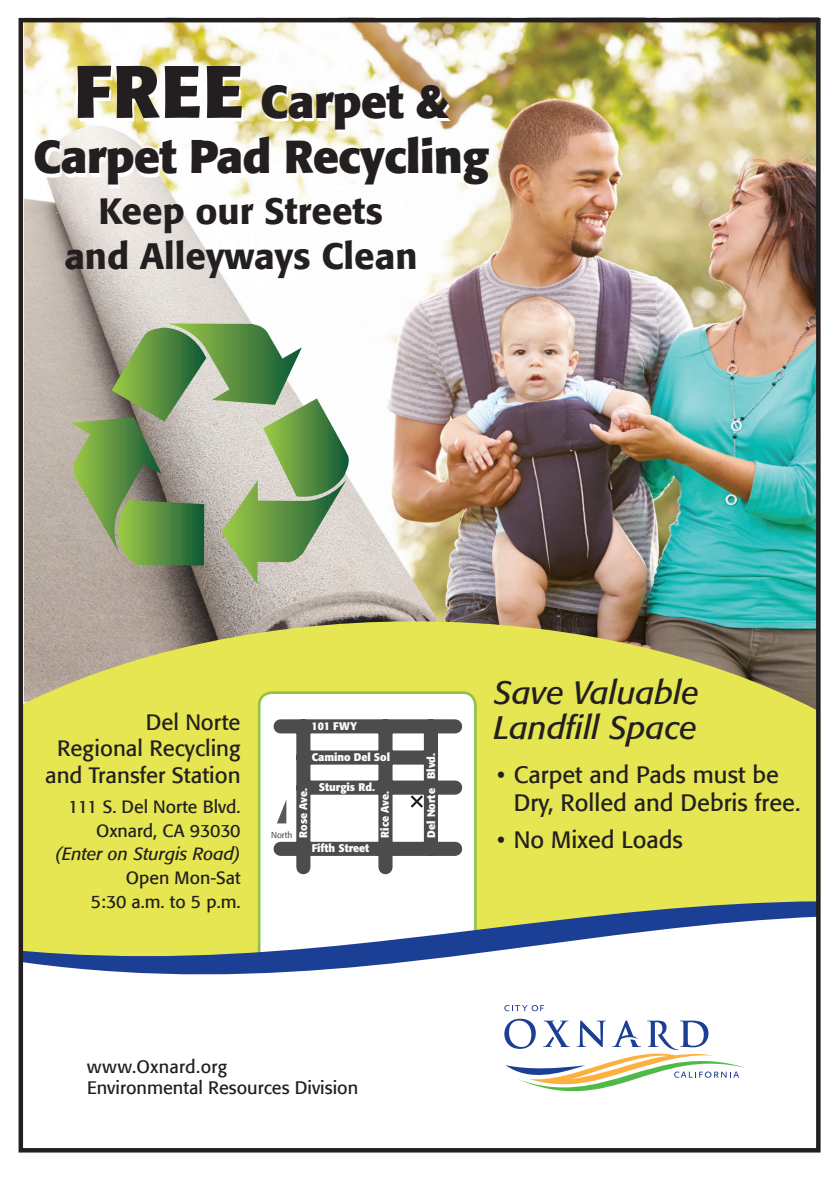
<style>
.page{position:relative;width:838px;height:1178px;background:#fff}
.page>*{position:absolute;margin:0;border:0;box-sizing:border-box;transform-origin:0 0}
.t1{font:700 45.9px/55.6px "Formata";letter-spacing:-.01em;color:#231f20;text-align:center}
.t2{font:500 36.68px/44.6px "Formata";color:#231f20;text-align:center}
.t3{font:italic 32.4px/35.6px "Formata";color:#231f20}
.t4{font:23.62px/28.3px "Formata";color:#231f20}
.t5{font:22.05px/26.6px "Formata";color:#231f20;text-align:right}
.t6{font:18px/20.2px "Formata";color:#231f20}
.t7{font:17.78px/23.6px "Formata";color:#231f20;text-align:right}
.t8{font:italic 17.78px "Formata";color:#231f20}
.t9{font:700 11.03px "Formata";color:#fff}
.t10{font:8.55px "Formata";color:#58595b}
.s1{font-size:73.35px}
</style>
<div class="page">
<img style="left:24px;top:23px;width:791px;height:598px">
<svg style="left:24px;top:621px;width:791px;height:257px;background:#d8d855"></svg>
<div style="left:259px;top:692px;width:216px;height:288px;background:#fff;border-radius:13px"></div>
<div style="left:281px;top:841px;width:174px;height:14px;background:#4b4c4d"></div>
<div style="left:281px;top:719px;width:174px;height:14px;background:#4b4c4d"></div>
<div style="left:303px;top:750px;width:128px;height:14px;background:#4b4c4d"></div>
<div style="left:303px;top:780px;width:152px;height:14px;background:#4b4c4d"></div>
<div style="left:424px;top:726px;width:14px;height:122px;background:#4b4c4d"></div>
<div style="left:378px;top:726px;width:14px;height:141px;background:#4b4c4d"></div>
<div style="left:296px;top:726px;width:14px;height:141px;background:#4b4c4d"></div>
<svg style="left:277px;top:800px;width:9px;height:23px"></svg>
<svg style="left:411px;top:795px;width:12px;height:12px"></svg>
<div style="left:258px;top:691px;width:219px;height:290px;border:3px solid #91c248;border-radius:13px"></div>
<svg style="left:504px;top:1036px;width:242px;height:55px"></svg>
<svg style="left:24px;top:878px;width:791px;height:158px"></svg>
<svg style="left:71px;top:323px;width:280px;height:261px;background:#96aa83"></svg>
<div style="left:19px;top:18px;width:801px;height:1134px;border:4px solid #231f20"></div>
<h1 class="t1" style="left:33px;top:73px;width:457px"><span class="s1">FREE</span> Carpet &amp;<br>Carpet Pad Recycling</h1>
<h2 class="t2" style="left:64px;top:189px;width:355px">Keep our Streets and Alleyways Clean</h2>
<h3 class="t5" style="left:45px;top:708px;width:197px">Del Norte<br>Regional Recycling and Transfer Station</h3>
<h3 class="t7" style="left:68px;top:795px;width:174px">111 S. Del Norte Blvd.<br>Oxnard, CA 93030</h3>
<h3 class="t8" style="left:56px;top:843px;width:186px">(Enter on Sturgis Road)</h3>
<h3 class="t7" style="left:91px;top:865px;width:151px">Open Mon-Sat<br>5:30 a.m. to 5 p.m.</h3>
<p class="t9" style="left:312px;top:719px;width:47px">101 FWY</p>
<p class="t9" style="left:312px;top:749px;width:80px">Camino Del Sol</p>
<p class="t9" style="left:319px;top:779px;width:58px">Sturgis Rd.</p>
<p class="t9" style="left:296px;top:837px;width:51px;rotate:-90deg">Rose Ave.</p>
<p class="t9" style="left:378px;top:837px;width:48px;rotate:-90deg">Rice Ave.</p>
<p class="t9" style="left:312px;top:841px;width:59px">Fifth Street</p>
<p class="t10" style="left:271px;top:829px;width:23px">North</p>
<p class="t9" style="left:424px;top:837px;width:86px;rotate:-90deg">Del Norte Blvd.</p>
<h3 class="t3" style="left:494px;top:674px;width:207px">Save Valuable<br>Landfill Space</h3>
<h3 class="t4" style="left:514px;top:760px;width:288px;text-indent:-17px">• Carpet and Pads must be<br>Dry, Rolled and Debris free.</h3>
<h3 class="t4" style="left:497px;top:824px;width:187px">• No Mixed Loads</h3>
<h3 class="t6" style="left:87px;top:1056px;width:273px">www.Oxnard.org<br>Environmental Resources Division</h3>
</div>
